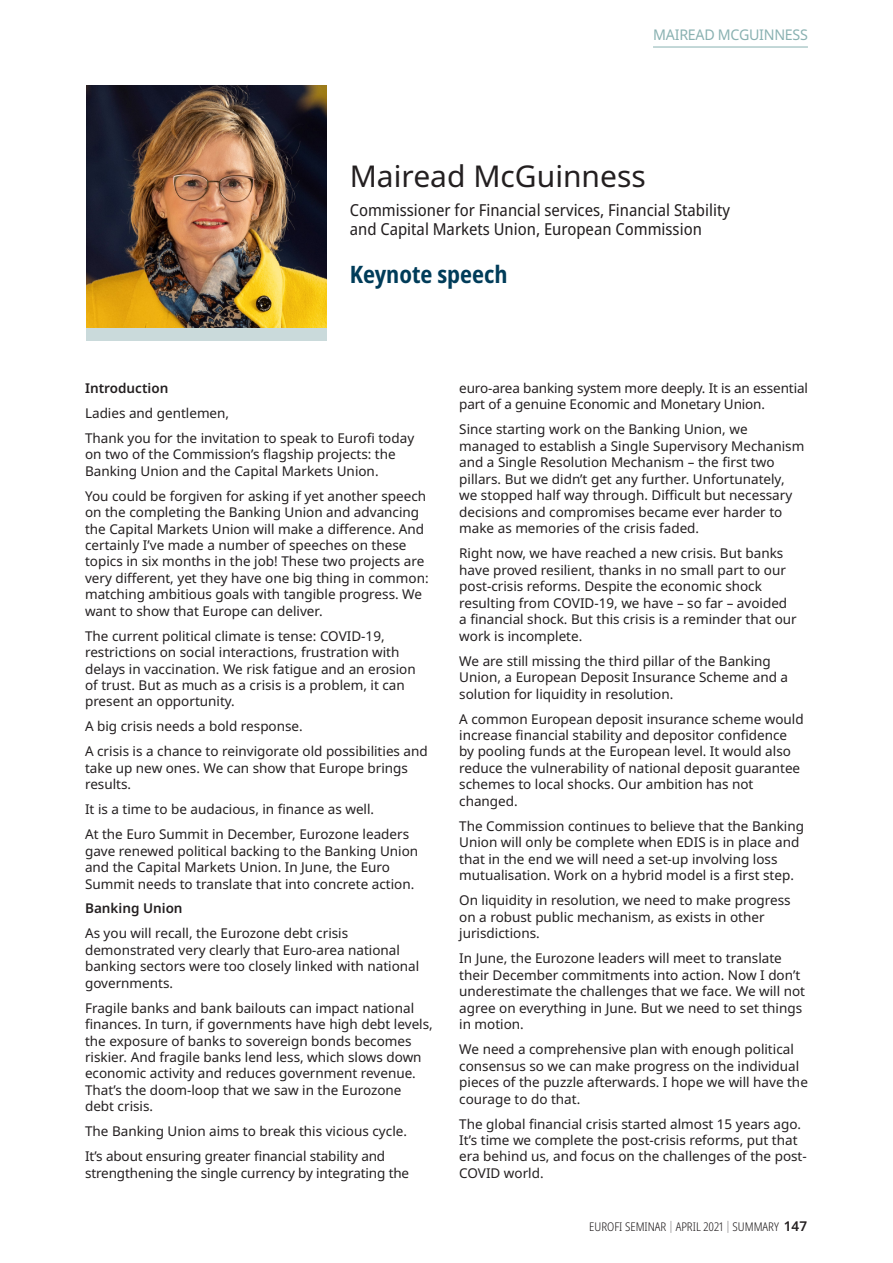
<style>
.page{position:relative;width:893px;height:1263px;background:#fff}
.page>*{position:absolute;margin:0;border:0;box-sizing:border-box;transform-origin:0 0}
.t1{font:30px "Noto Sans";color:#231f20}
.t2{font:700 condensed 24px "Noto Sans";color:#003c59}
.t3{font:semi-condensed 16.5px/19.8px "Noto Sans";color:#231f20}
.t4{font:14.7px "Noto Sans";letter-spacing:-.02em;color:#89b1b1}
.t5{font:13.5px/16.5px "Noto Sans";color:#231f20}
.t6{font:600 13.5px "Noto Sans";color:#231f20}
.t7{font:300 condensed 12px "Noto Sans";color:#231f20}
.s1{font-weight:100;font-stretch:extra-condensed}
.s2{font-weight:600;font-stretch:normal;font-size:13.5px}
</style>
<div class="page">
<img style="left:86px;top:85px;width:241px;height:243px">
<div style="left:86px;top:328px;width:241px;height:13px;background:#cadadb"></div>
<hr style="left:653px;top:47px;width:155px;height:1px;background:#89b1b1">
<p class="t4" style="left:653px;top:25px;width:156px">MAIREAD MCGUINNESS</p>
<h1 class="t1" style="left:350px;top:155px;width:298px">Mairead McGuinness</h1>
<p class="t3" style="left:350px;top:200px;width:382px">Commissioner for Financial services, Financial Stability and Capital Markets Union, European Commission</p>
<h2 class="t2" style="left:350px;top:257px;width:159px">Keynote speech</h2>
<p class="t6" style="left:85px;top:378px;width:85px">Introduction</p>
<p class="t5" style="left:85px;top:401px;width:331px;line-height:24.9px">Ladies and gentlemen,<br>Thank you for the invitation to speak to Eurofi today</p>
<p class="t5" style="left:85px;top:446px;width:312px">on two of the Commission’s flagship projects: the<br>Banking Union and the Capital Markets Union.</p>
<p class="t5" style="left:85px;top:488px;width:345px">You could be forgiven for asking if yet another speech on the completing the Banking Union and advancing the Capital Markets Union will make a difference. And certainly I’ve made a number of speeches on these topics in six months in the job! These two projects are very different, yet they have one big thing in common: matching ambitious goals with tangible progress. We want to show that Europe can deliver.</p>
<p class="t5" style="left:85px;top:628px;width:332px">The current political climate is tense: COVID-19, restrictions on social interactions, frustration with delays in vaccination. We risk fatigue and an erosion of trust. But as much as a crisis is a problem, it can present an opportunity.</p>
<p class="t5" style="left:85px;top:714px;width:344px;line-height:24.9px">A big crisis needs a bold response.<br>A crisis is a chance to reinvigorate old possibilities and</p>
<p class="t5" style="left:85px;top:760px;width:324px">take up new ones. We can show that Europe brings results.</p>
<p class="t5" style="left:85px;top:797px;width:326px;line-height:24.9px">It is a time to be audacious, in finance as well.<br>At the Euro Summit in December, Eurozone leaders</p>
<p class="t5" style="left:85px;top:843px;width:335px">gave renewed political backing to the Banking Union and the Capital Markets Union. In June, the Euro<br>Summit needs to translate that into concrete action.</p>
<p class="t6" style="left:85px;top:899px;width:99px">Banking Union</p>
<p class="t5" style="left:85px;top:925px;width:336px">As you will recall, the Eurozone debt crisis demonstrated very clearly that Euro-area national banking sectors were too closely linked with national governments.</p>
<p class="t5" style="left:85px;top:1000px;width:349px">Fragile banks and bank bailouts can impact national finances. In turn, if governments have high debt levels, the exposure of banks to sovereign bonds becomes riskier. And fragile banks lend less, which slows down economic activity and reduces government revenue.<br>That’s the doom-loop that we saw in the Eurozone debt crisis.</p>
<p class="t5" style="left:85px;top:1119px;width:323px;line-height:24.9px">The Banking Union aims to break this vicious cycle.<br>It’s about ensuring greater financial stability and</p>
<p class="t5" style="left:85px;top:1165px;width:326px">strengthening the single currency by integrating the</p>
<p class="t5" style="left:459px;top:380px;width:350px">euro-area banking system more deeply. It is an essential part of a genuine Economic and Monetary Union.</p>
<p class="t5" style="left:459px;top:421px;width:347px">Since starting work on the Banking Union, we managed to establish a Single Supervisory Mechanism and a Single Resolution Mechanism – the first two pillars. But we didn’t get any further. Unfortunately, we stopped half way through. Difficult but necessary decisions and compromises became ever harder to make as memories of the crisis faded.</p>
<p class="t5" style="left:459px;top:545px;width:339px">Right now, we have reached a new crisis. But banks have proved resilient, thanks in no small part to our post-crisis reforms. Despite the economic shock resulting from COVID-19, we have – so far – avoided a financial shock. But this crisis is a reminder that our work is incomplete.</p>
<p class="t5" style="left:459px;top:653px;width:330px">We are still missing the third pillar of the Banking<br>Union, a European Deposit Insurance Scheme and a solution for liquidity in resolution.</p>
<p class="t5" style="left:459px;top:711px;width:346px">A common European deposit insurance scheme would increase financial stability and depositor confidence by pooling funds at the European level. It would also reduce the vulnerability of national deposit guarantee schemes to local shocks. Our ambition has not changed.</p>
<p class="t5" style="left:459px;top:818px;width:346px">The Commission continues to believe that the Banking Union will only be complete when EDIS is in place and that in the end we will need a set-up involving loss mutualisation. Work on a hybrid model is a first step.</p>
<p class="t5" style="left:459px;top:892px;width:333px">On liquidity in resolution, we need to make progress on a robust public mechanism, as exists in other jurisdictions.</p>
<p class="t5" style="left:459px;top:950px;width:347px">In June, the Eurozone leaders will meet to translate their December commitments into action. Now I don’t underestimate the challenges that we face. We will not agree on everything in June. But we need to set things in motion.</p>
<p class="t5" style="left:459px;top:1041px;width:350px">We need a comprehensive plan with enough political consensus so we can make progress on the individual pieces of the puzzle afterwards. I hope we will have the courage to do that.</p>
<p class="t5" style="left:459px;top:1116px;width:349px">The global financial crisis started almost 15 years ago.<br>It’s time we complete the post-crisis reforms, put that era behind us, and focus on the challenges of the post-COVID world.</p>
<p class="t7" style="left:589px;top:1218px;width:219px">EUROFI SEMINAR <span class="s1">|</span> APRIL 2021 <span class="s1">|</span> SUMMARY <span class="s2">147</span></p>
</div>
